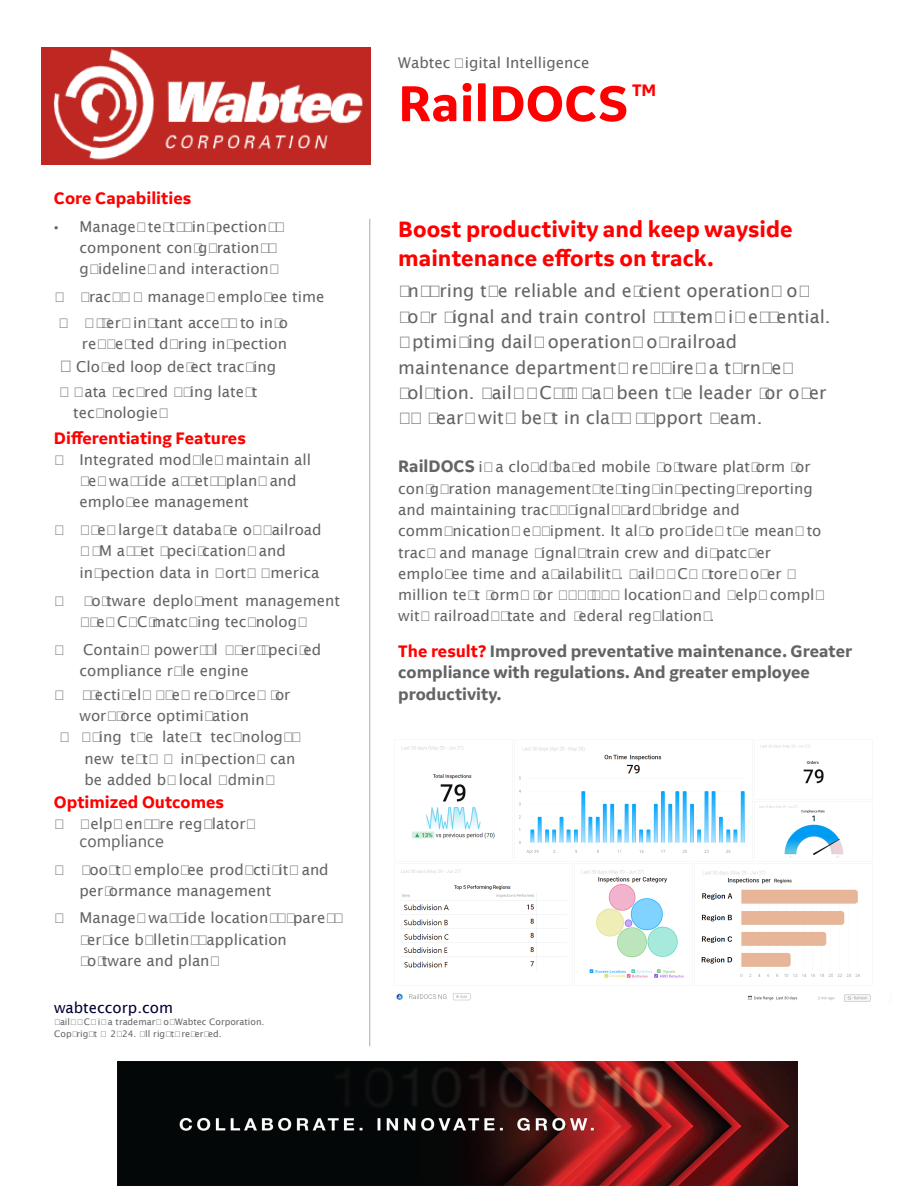
<style>
.page{position:relative;width:918px;height:1188px;background:#fff}
.page>*{position:absolute;margin:0;border:0;box-sizing:border-box;transform-origin:0 0}
.t1{font:700 54px "GE Inspira Sans";color:#f00}
.t2{font:700 24px/28.8px "GE Inspira Sans";color:#f00}
.t3{font:18px/25.5px "Lucida Sans";color:#636466}
.t4{font:700 18px/21.6px "GE Inspira Sans";color:#636466}
.t5{font:700 18px "GE Inspira Sans";color:#f00}
.t6{font:18px "GE Inspira Sans";color:#636466}
.t7{font:15px/21.1px "Lucida Sans";color:#636466}
.t8{font:15px "Lucida Sans";color:#003}
.t9{font:9px/12.8px "Lucida Sans";color:#636466}
.s1{font-family:"GE Inspira Sans"}
.s2{font-size:18px}
.s3{font-family:"GE Inspira Sans";font-weight:700;font-size:18px}
.s4{color:#f00}
</style>
<div class="page">
<hr style="left:370px;top:219px;width:1px;height:827px;background:#a9abac">
<img style="left:41px;top:47px;width:330px;height:117px">
<img style="left:117px;top:1061px;width:681px;height:125px">
<img style="left:396px;top:744px;width:475px;height:258px">
<p class="t5" style="left:54px;top:187px;width:139px">Core Capabilities</p>
<p class="t7" style="left:80px;top:215px;width:201px;text-indent:-26px"><span class="s1">•</span> Manages tests, inspections, component confgurations, guidelines and interactions</p>
<p class="t7" style="left:54px;top:286px;width:272px">• Tracks &amp; manages employee time</p>
<p class="t7" style="left:58px;top:312px;width:231px;text-align:right">• Offers instant access to info requested during inspection</p>
<p class="t7" style="left:59px;top:356px;width:219px"><span class="s2">•</span> Closed loop defect tracking</p>
<p class="t7" style="left:73px;top:381px;width:186px;text-indent:-14px">• Data secured using latest technologies</p>
<p class="t5" style="left:54px;top:427px;width:193px">Differentiating Features</p>
<p class="t7" style="left:80px;top:449px;width:233px;text-indent:-26px">• Integrated modules maintain all key wayside assets, plans and employee management</p>
<p class="t7" style="left:80px;top:519px;width:244px;text-indent:-26px">• Uses largest database of Railroad<br>OEM asset specifcations and inspection data in North America</p>
<p class="t7" style="left:80px;top:590px;width:262px;text-indent:-26px">• Software deployment management uses CRC-matching technology</p>
<p class="t7" style="left:80px;top:638px;width:243px;text-indent:-26px">• Contains powerful user-specifed compliance rule engine</p>
<p class="t7" style="left:80px;top:684px;width:212px;text-indent:-26px">• Efectively uses resources for workforce optimization</p>
<p class="t7" style="left:85px;top:726px;width:212px;text-align:justify;text-indent:-26px">• Using the latest technology, new tests &amp; inspections can be added by local Admins</p>
<p class="t5" style="left:54px;top:791px;width:172px">Optimized Outcomes</p>
<p class="t7" style="left:54px;top:813px;width:201px">• Helps ensure regulatory</p>
<p class="t7" style="left:80px;top:859px;width:251px;text-indent:-26px">• Boosts employee productivity and performance management</p>
<p class="t7" style="left:80px;top:907px;width:260px;text-indent:-26px">• Manages wayside locations, spares, service bulletins, application software and plans</p>
<p class="t6" style="left:80px;top:830px;width:86px">compliance</p>
<p class="t8" style="left:54px;top:998px;width:120px">wabteccorp.com</p>
<p class="t9" style="left:54px;top:1015px;width:212px">RailDOCS is a trademark of Wabtec Corporation.<br>Copyright © 2024. All rights reserved.</p>
<p class="t7" style="left:398px;top:52px;width:193px">Wabtec Digital Intelligence</p>
<h1 class="t1" style="left:398px;top:71px;width:231px">RailDOCS</h1>
<p class="t5" style="left:632px;top:80px;width:26px">TM</p>
<h2 class="t2" style="left:398px;top:215px;width:396px">Boost productivity and keep wayside maintenance efforts on track.</h2>
<p class="t3" style="left:398px;top:278px;width:434px">Ensuring the reliable and efcient operations of your signal and train control systems is essential.<br>Optimizing daily operations of railroad maintenance departments requires a turnkey solution. RailDOCS's has been the leader for over 18 years with best in class Support Team.</p>
<p class="t7" style="left:398px;top:456px;width:426px"><span class="s3">RailDOCS</span> is a cloud-based mobile software platform for confguration management, testing, inspecting, reporting and maintaining track, signal, yard, bridge and communications equipment. It also provides the means to track and manage signal, train crew and dispatcher employee time and availability. RailDOCS stores over 6 million test forms for 100,000 locations and helps comply with railroad, state and federal regulations.</p>
<p class="t4" style="left:398px;top:640px;width:456px"><span class="s4">The result?</span> Improved preventative maintenance. Greater compliance with regulations. And greater employee productivity.</p>
</div>
